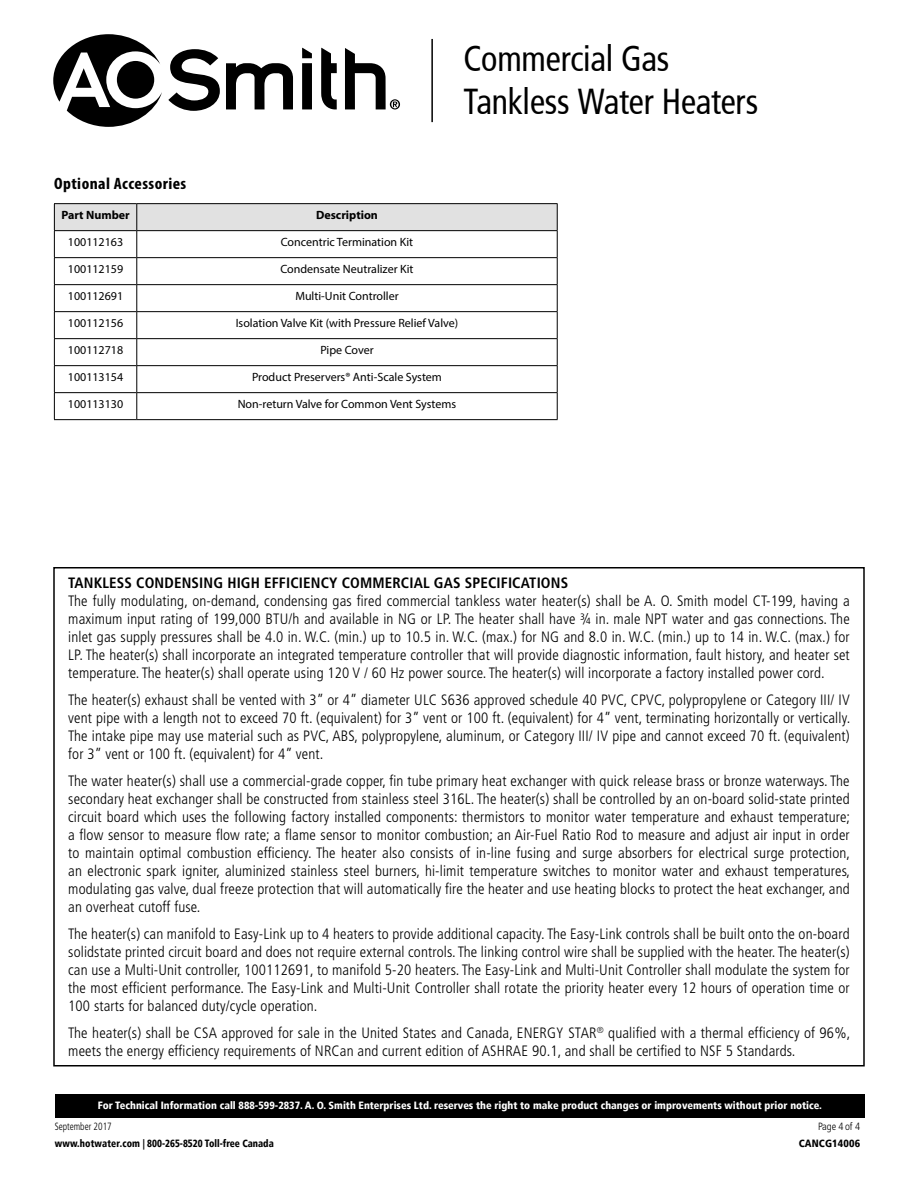
<style>
.page{position:relative;width:918px;height:1188px;background:#fff}
.page>*{position:absolute;margin:0;border:0;box-sizing:border-box;transform-origin:0 0}
.t1{font:condensed 36px/43.2px "Frutiger";letter-spacing:-.005em;color:#000;scale:.94 1}
.t2{font:700 condensed 16.5px "Myriad Pro";letter-spacing:.025em;color:#000;scale:1.07 1}
.t3{font:300 condensed 15px/18px "Frutiger LT Std";letter-spacing:.01em;color:#000;text-align:justify}
.t4{font:700 condensed 15px "Frutiger LT Std";letter-spacing:.01em;color:#000}
.t5{font:12px "Myriad Pro";color:#000}
.t6{font:700 12px "Myriad";color:#000}
.t7{font:900 condensed 10.5px "Frutiger LT";color:#fff}
.t8{font:900 condensed 10.5px "Frutiger LT";letter-spacing:.005em;color:#000;scale:.9 1}
.t9{font:300 condensed 10.5px "Frutiger LT Std";color:#000;scale:.9 1}
.t10{font:900 condensed 10.5px "Frutiger LT";letter-spacing:.005em;color:#000}
.t11{font:300 condensed 10.5px "Frutiger LT Std";color:#000}
</style>
<div class="page">
<svg style="left:226px;top:63px;width:67px;height:46px"></svg>
<svg style="left:321px;top:48px;width:16px;height:61px"></svg>
<svg style="left:302px;top:48px;width:10px;height:61px"></svg>
<svg style="left:345px;top:48px;width:55px;height:61px"></svg>
<svg style="left:53px;top:34px;width:167px;height:93px"></svg>
<hr style="left:431px;top:39px;width:2px;height:83px;background:#000">
<div style="left:55px;top:1094px;width:810px;height:23px;background:#000"></div>
<hr style="left:54px;top:203px;width:83px;height:1px;background:#000">
<hr style="left:137px;top:203px;width:421px;height:1px;background:#000">
<svg style="left:54px;top:204px;width:504px;height:215px"></svg>
<hr style="left:54px;top:419px;width:83px;height:1px;background:#000">
<hr style="left:137px;top:419px;width:421px;height:1px;background:#000">
<h1 class="t1" style="left:464px;top:37px;width:315px">Commercial Gas<br>Tankless Water Heaters</h1>
<p class="t2" style="left:54px;top:173px;width:125px">Optional Accessories</p>
<p class="t6" style="left:61px;top:208px;width:70px">Part Number</p>
<p class="t6" style="left:316px;top:208px;width:64px">Description</p>
<p class="t5" style="left:68px;top:234px;width:57px">100112163</p>
<p class="t5" style="left:281px;top:234px;width:134px">Concentric Termination Kit</p>
<p class="t5" style="left:68px;top:261px;width:57px">100112159</p>
<p class="t5" style="left:280px;top:261px;width:135px">Condensate Neutralizer Kit</p>
<p class="t5" style="left:68px;top:288px;width:57px">100112691</p>
<p class="t5" style="left:295px;top:288px;width:105px">Multi-Unit Controller</p>
<p class="t5" style="left:68px;top:315px;width:57px">100112156</p>
<p class="t5" style="left:236px;top:315px;width:224px">Isolation Valve Kit (with Pressure Relief Valve)</p>
<p class="t5" style="left:68px;top:342px;width:57px">100112718</p>
<p class="t5" style="left:320px;top:342px;width:55px">Pipe Cover</p>
<p class="t5" style="left:68px;top:369px;width:57px">100113154</p>
<p class="t5" style="left:252px;top:369px;width:191px">Product Preservers® Anti-Scale System</p>
<p class="t5" style="left:68px;top:396px;width:57px">100113130</p>
<p class="t5" style="left:238px;top:396px;width:220px">Non-return Valve for Common Vent Systems</p>
<p class="t4" style="left:68px;top:574px;width:501px">TANKLESS CONDENSING HIGH EFFICIENCY COMMERCIAL GAS SPECIFICATIONS</p>
<p class="t3" style="left:68px;top:592px;width:783px">The fully modulating, on-demand, condensing gas fired commercial tankless water heater(s) shall be A. O. Smith model CT-199, having a maximum input rating of 199,000 BTU/h and available in NG or LP. The heater shall have ¾ in. male NPT water and gas connections. The inlet gas supply pressures shall be 4.0 in. W.C. (min.) up to 10.5 in. W.C. (max.) for NG and 8.0 in. W.C. (min.) up to 14 in. W.C. (max.) for LP. The heater(s) shall incorporate an integrated temperature controller that will provide diagnostic information, fault history, and heater set temperature. The heater(s) shall operate using 120 V / 60 Hz power source. The heater(s) will incorporate a factory installed power cord.</p>
<p class="t3" style="left:68px;top:691px;width:784px">The heater(s) exhaust shall be vented with 3” or 4” diameter ULC S636 approved schedule 40 PVC, CPVC, polypropylene or Category III/ IV vent pipe with a length not to exceed 70 ft. (equivalent) for 3” vent or 100 ft. (equivalent) for 4” vent, terminating horizontally or vertically.<br>The intake pipe may use material such as PVC, ABS, polypropylene, aluminum, or Category III/ IV pipe and cannot exceed 70 ft. (equivalent) for 3” vent or 100 ft. (equivalent) for 4” vent.</p>
<p class="t3" style="left:68px;top:772px;width:784px">The water heater(s) shall use a commercial-grade copper, fin tube primary heat exchanger with quick release brass or bronze waterways. The secondary heat exchanger shall be constructed from stainless steel 316L. The heater(s) shall be controlled by an on-board solid-state printed circuit board which uses the following factory installed components: thermistors to monitor water temperature and exhaust temperature; a flow sensor to measure flow rate; a flame sensor to monitor combustion; an Air-Fuel Ratio Rod to measure and adjust air input in order to maintain optimal combustion efficiency. The heater also consists of in-line fusing and surge absorbers for electrical surge protection, an electronic spark igniter, aluminized stainless steel burners, hi-limit temperature switches to monitor water and exhaust temperatures, modulating gas valve, dual freeze protection that will automatically fire the heater and use heating blocks to protect the heat exchanger, and an overheat cutoff fuse.</p>
<p class="t3" style="left:68px;top:925px;width:783px">The heater(s) can manifold to Easy-Link up to 4 heaters to provide additional capacity. The Easy-Link controls shall be built onto the on-board solidstate printed circuit board and does not require external controls. The linking control wire shall be supplied with the heater. The heater(s) can use a Multi-Unit controller, 100112691, to manifold 5-20 heaters. The Easy-Link and Multi-Unit Controller shall modulate the system for the most efficient performance. The Easy-Link and Multi-Unit Controller shall rotate the priority heater every 12 hours of operation time or 100 starts for balanced duty/cycle operation.</p>
<p class="t3" style="left:68px;top:1024px;width:784px">The heater(s) shall be CSA approved for sale in the United States and Canada, ENERGY STAR<sup>®</sup> qualified with a thermal efficiency of 96%, meets the energy efficiency requirements of NRCan and current edition of ASHRAE 90.1, and shall be certified to NSF 5 Standards.</p>
<p class="t7" style="left:98px;top:1099px;width:726px">For Technical Information call 888-599-2837. A. O. Smith Enterprises Ltd. reserves the right to make product changes or improvements without prior notice.</p>
<p class="t9" style="left:55px;top:1121px;width:65px">September 2017</p>
<p class="t11" style="left:818px;top:1121px;width:44px">Page 4 of 4</p>
<p class="t8" style="left:55px;top:1137px;width:245px">www.hotwater.com | 800-265-8520 Toll-free Canada</p>
<p class="t10" style="left:799px;top:1137px;width:63px">CANCG14006</p>
</div>
